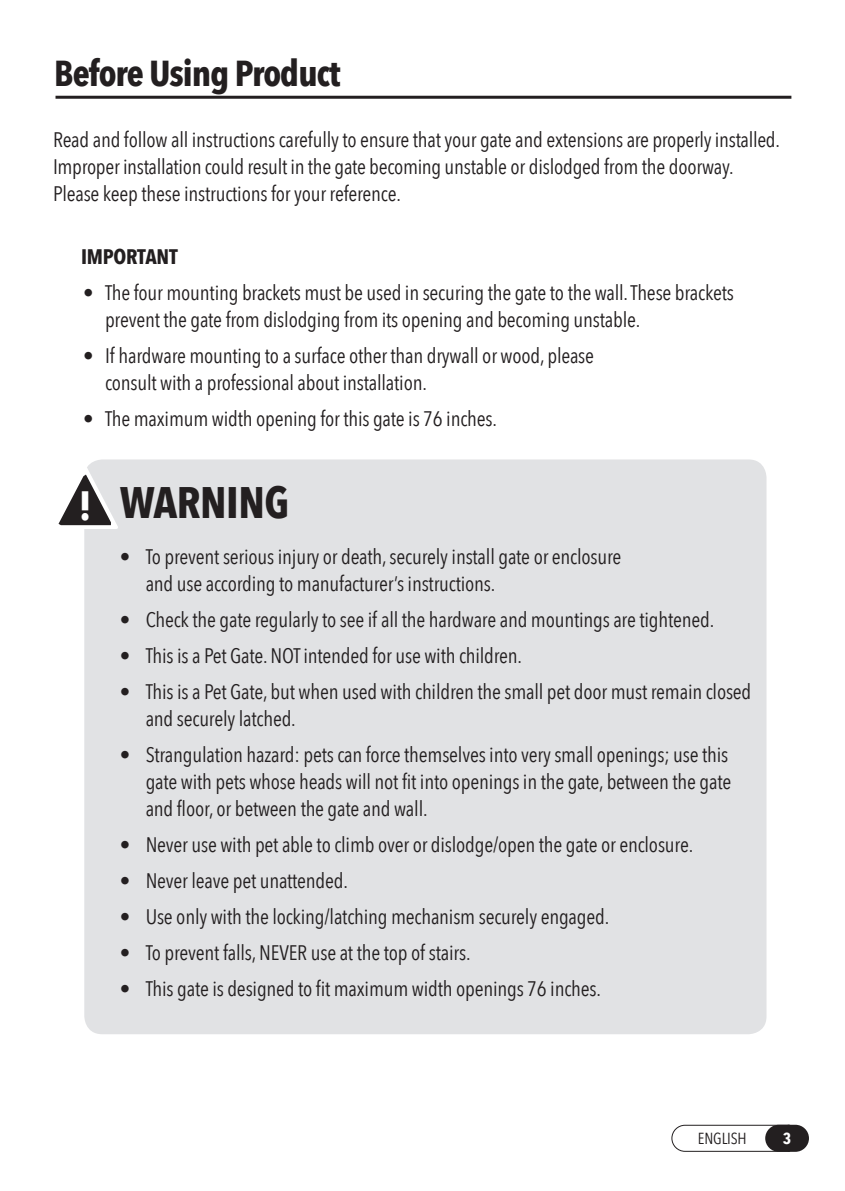
<style>
.page{position:relative;width:845px;height:1191px;background:#fff}
.page>*{position:absolute;margin:0;border:0;box-sizing:border-box;transform-origin:0 0}
.Body__0625_space_aft{font:700 44px "Avenir Next Condensed";letter-spacing:-.01em;color:#231f20}
.t1{font:700 40.8px "Avenir Next Condensed";color:#fff}
.t2{font:700 36px "Avenir Next Condensed";letter-spacing:-.025em;color:#231f20}
.Warning_Text_INDENT{font:21px/27px "Avenir Next Condensed";letter-spacing:-.01em;color:#231f20}
.Bullet_Text_INDENT{font:21px/27px "Avenir Next Condensed";letter-spacing:-.01em;color:#231f20}
.t3{font:700 21px "Avenir Next Condensed";letter-spacing:-.01em;color:#231f20}
.t4{font:16px "Avenir Next Condensed";letter-spacing:-.01em;color:#231f20}
.t5{font:700 16px "Avenir Next Condensed";color:#fff}
</style>
<div class="page">
<svg style="left:671px;top:1124px;width:138px;height:28px"></svg>
<div style="left:84px;top:459px;width:682px;height:575px;background:#e1e2e4;border-radius:18px"></div>
<svg style="left:58px;top:466px;width:60px;height:63px"></svg>
<hr style="left:56px;top:96px;width:735px;height:3px;background:#231f20">
<p class="t2" style="left:54px;top:51px;width:288px">Before Using Product</p>
<p class="Warning_Text_INDENT" style="left:53px;top:125px;width:728px">Read and follow all instructions carefully to ensure that your gate and extensions are properly installed.<br>Improper installation could result in the gate becoming unstable or dislodged from the doorway.<br>Please keep these instructions for your reference.</p>
<p class="t3" style="left:81px;top:244px;width:98px">IMPORTANT</p>
<p class="Bullet_Text_INDENT" style="left:105px;top:278px;width:630px;text-indent:-22px">• The four mounting brackets must be used in securing the gate to the wall. These brackets prevent the gate from dislodging from its opening and becoming unstable.</p>
<p class="Bullet_Text_INDENT" style="left:105px;top:341px;width:490px;text-indent:-22px">• If hardware mounting to a surface other than drywall or wood, please consult with a professional about installation.</p>
<p class="Bullet_Text_INDENT" style="left:83px;top:404px;width:415px">• The maximum width opening for this gate is 76 inches.</p>
<p class="t1" style="left:78px;top:480px;width:15px">!</p>
<p class="Body__0625_space_aft" style="left:120px;top:476px;width:171px">WARNING</p>
<p class="Warning_Text_INDENT" style="left:146px;top:542px;width:477px;text-indent:-26px">• To prevent serious injury or death, securely install gate or enclosure and use according to manufacturer’s instructions.</p>
<p class="Warning_Text_INDENT" style="left:120px;top:605px;width:596px">• Check the gate regularly to see if all the hardware and mountings are tightened.</p>
<p class="Warning_Text_INDENT" style="left:120px;top:641px;width:404px">• This is a Pet Gate. NOT intended for use with children.</p>
<p class="Warning_Text_INDENT" style="left:146px;top:677px;width:607px;text-indent:-26px">• This is a Pet Gate, but when used with children the small pet door must remain closed and securely latched.</p>
<p class="Warning_Text_INDENT" style="left:146px;top:740px;width:587px;text-indent:-26px">• Strangulation hazard: pets can force themselves into very small openings; use this gate with pets whose heads will not fit into openings in the gate, between the gate and floor, or between the gate and wall.</p>
<p class="Warning_Text_INDENT" style="left:120px;top:830px;width:575px">• Never use with pet able to climb over or dislodge/open the gate or enclosure.</p>
<p class="Warning_Text_INDENT" style="left:120px;top:866px;width:230px">• Never leave pet unattended.</p>
<p class="Warning_Text_INDENT" style="left:120px;top:902px;width:491px">• Use only with the locking/latching mechanism securely engaged.</p>
<p class="Warning_Text_INDENT" style="left:120px;top:938px;width:352px">• To prevent falls, NEVER use at the top of stairs.</p>
<p class="Warning_Text_INDENT" style="left:120px;top:974px;width:483px">• This gate is designed to fit maximum width openings 76 inches.</p>
<p class="t4" style="left:698px;top:1125px;width:50px">ENGLISH</p>
<p class="t5" style="left:783px;top:1128px;width:10px">3</p>
</div>
